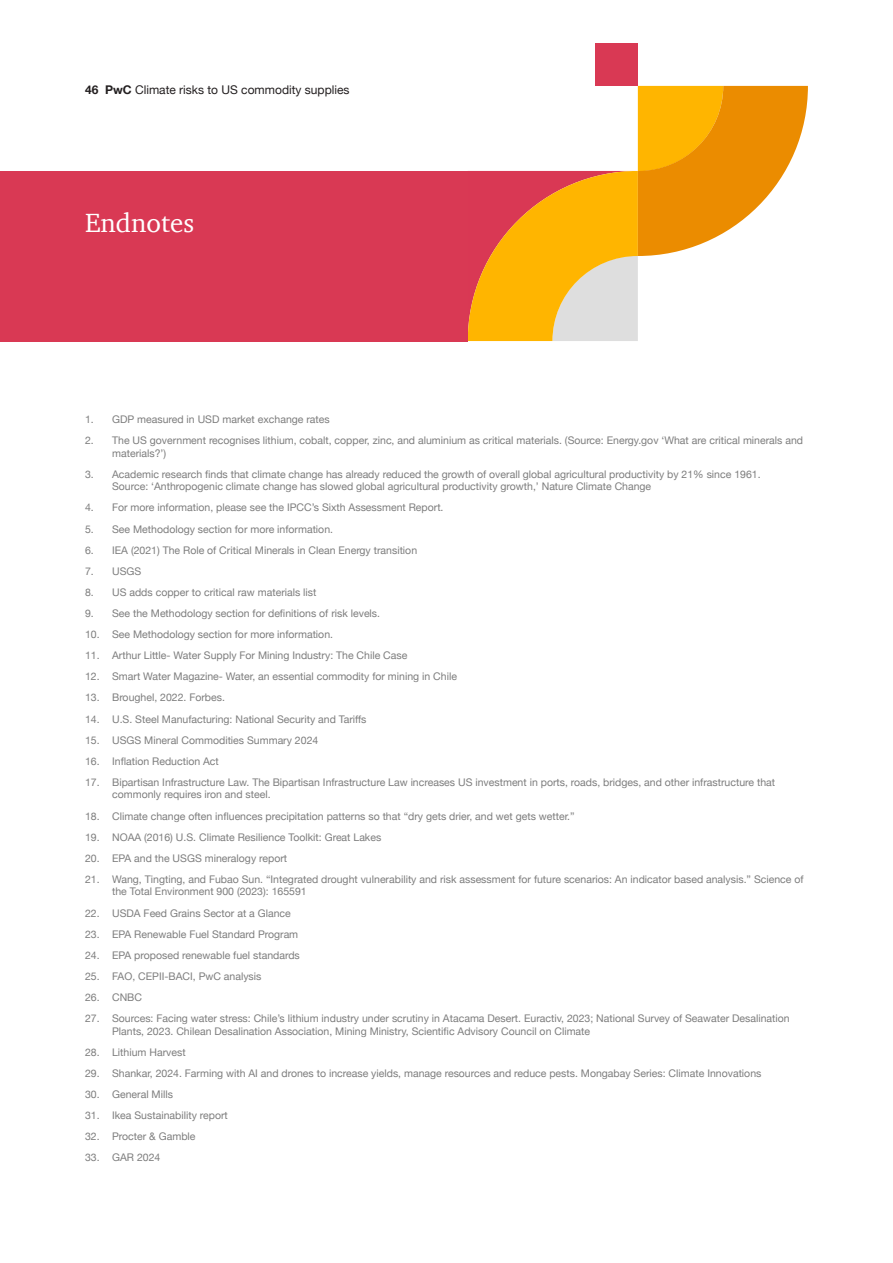
<style>
.page{position:relative;width:893px;height:1263px;background:#fff}
.page>*{position:absolute;margin:0;border:0;box-sizing:border-box;transform-origin:0 0}
.t1{font:27px "Charter";color:#fff}
.t2{font:12px "Helvetica Neue";color:#231f20}
.t3{font:10.5px/12.6px "Helvetica Neue";color:#7d7d7d}
.s1{font-weight:700}
</style>
<div class="page">
<div style="left:595px;top:43px;width:43px;height:43px;background:#d93954"></div>
<svg style="left:468px;top:86px;width:340px;height:255px"></svg>
<div style="left:0;top:171px;width:468px;height:170px;background:#d93954"></div>
<p class="t2" style="left:85px;top:81px;width:266px"><span class="s1">46 PwC</span> Climate risks to US commodity supplies</p>
<p class="t1" style="left:85px;top:199px;width:111px">Endnotes</p>
<p class="t3" style="left:85px;top:413px;width:246px">1. GDP measured in USD market exchange rates</p>
<p class="t3" style="left:112px;top:435px;width:692px;text-indent:-27px">2. The US government recognises lithium, cobalt, copper, zinc, and aluminium as critical materials. (Source: Energy.gov ‘What are critical minerals and materials?’)</p>
<p class="t3" style="left:112px;top:468px;width:650px;text-indent:-27px">3. Academic research finds that climate change has already reduced the growth of overall global agricultural productivity by 21% since 1961.<br>Source: ‘Anthropogenic climate change has slowed global agricultural productivity growth,’ Nature Climate Change</p>
<p class="t3" style="left:85px;top:502px;width:360px">4. For more information, please see the IPCC’s Sixth Assessment Report.</p>
<p class="t3" style="left:85px;top:523px;width:250px">5. See Methodology section for more information.</p>
<p class="t3" style="left:85px;top:544px;width:334px">6. IEA (2021) The Role of Critical Minerals in Clean Energy transition</p>
<p class="t3" style="left:85px;top:565px;width:58px">7. USGS</p>
<p class="t3" style="left:85px;top:586px;width:233px">8. US adds copper to critical raw materials list</p>
<p class="t3" style="left:85px;top:607px;width:297px">9. See the Methodology section for definitions of risk levels.</p>
<p class="t3" style="left:85px;top:629px;width:250px">10. See Methodology section for more information.</p>
<p class="t3" style="left:85px;top:650px;width:324px">11. Arthur Little- Water Supply For Mining Industry: The Chile Case</p>
<p class="t3" style="left:85px;top:671px;width:373px">12. Smart Water Magazine- Water, an essential commodity for mining in Chile</p>
<p class="t3" style="left:85px;top:692px;width:141px">13. Broughel, 2022. Forbes.</p>
<p class="t3" style="left:85px;top:713px;width:283px">14. U.S. Steel Manufacturing: National Security and Tariffs</p>
<p class="t3" style="left:85px;top:734px;width:235px">15. USGS Mineral Commodities Summary 2024</p>
<p class="t3" style="left:85px;top:755px;width:135px">16. Inflation Reduction Act</p>
<p class="t3" style="left:112px;top:776px;width:664px;text-indent:-27px">17. Bipartisan Infrastructure Law. The Bipartisan Infrastructure Law increases US investment in ports, roads, bridges, and other infrastructure that commonly requires iron and steel.</p>
<p class="t3" style="left:85px;top:810px;width:491px">18. Climate change often influences precipitation patterns so that “dry gets drier, and wet gets wetter.”</p>
<p class="t3" style="left:85px;top:831px;width:298px">19. NOAA (2016) U.S. Climate Resilience Toolkit: Great Lakes</p>
<p class="t3" style="left:85px;top:852px;width:204px">20. EPA and the USGS mineralogy report</p>
<p class="t3" style="left:112px;top:873px;width:693px;text-indent:-27px">21. Wang, Tingting, and Fubao Sun. “Integrated drought vulnerability and risk assessment for future scenarios: An indicator based analysis.” Science of the Total Environment 900 (2023): 165591</p>
<p class="t3" style="left:85px;top:907px;width:207px">22. USDA Feed Grains Sector at a Glance</p>
<p class="t3" style="left:85px;top:928px;width:215px">23. EPA Renewable Fuel Standard Program</p>
<p class="t3" style="left:85px;top:949px;width:216px">24. EPA proposed renewable fuel standards</p>
<p class="t3" style="left:85px;top:970px;width:178px">25. FAO, CEPII-BACI, PwC analysis</p>
<p class="t3" style="left:85px;top:991px;width:59px">26. CNBC</p>
<p class="t3" style="left:112px;top:1013px;width:679px;text-indent:-27px">27. Sources: Facing water stress: Chile’s lithium industry under scrutiny in Atacama Desert. Euractiv, 2023; National Survey of Seawater Desalination<br>Plants, 2023. Chilean Desalination Association, Mining Ministry, Scientific Advisory Council on Climate</p>
<p class="t3" style="left:85px;top:1046px;width:102px">28. Lithium Harvest</p>
<p class="t3" style="left:85px;top:1067px;width:678px">29. Shankar, 2024. Farming with AI and drones to increase yields, manage resources and reduce pests. Mongabay Series: Climate Innovations</p>
<p class="t3" style="left:85px;top:1088px;width:89px">30. General Mills</p>
<p class="t3" style="left:85px;top:1110px;width:144px">31. Ikea Sustainability report</p>
<p class="t3" style="left:85px;top:1131px;width:112px">32. Procter &amp; Gamble</p>
<p class="t3" style="left:85px;top:1152px;width:77px">33. GAR 2024</p>
</div>
